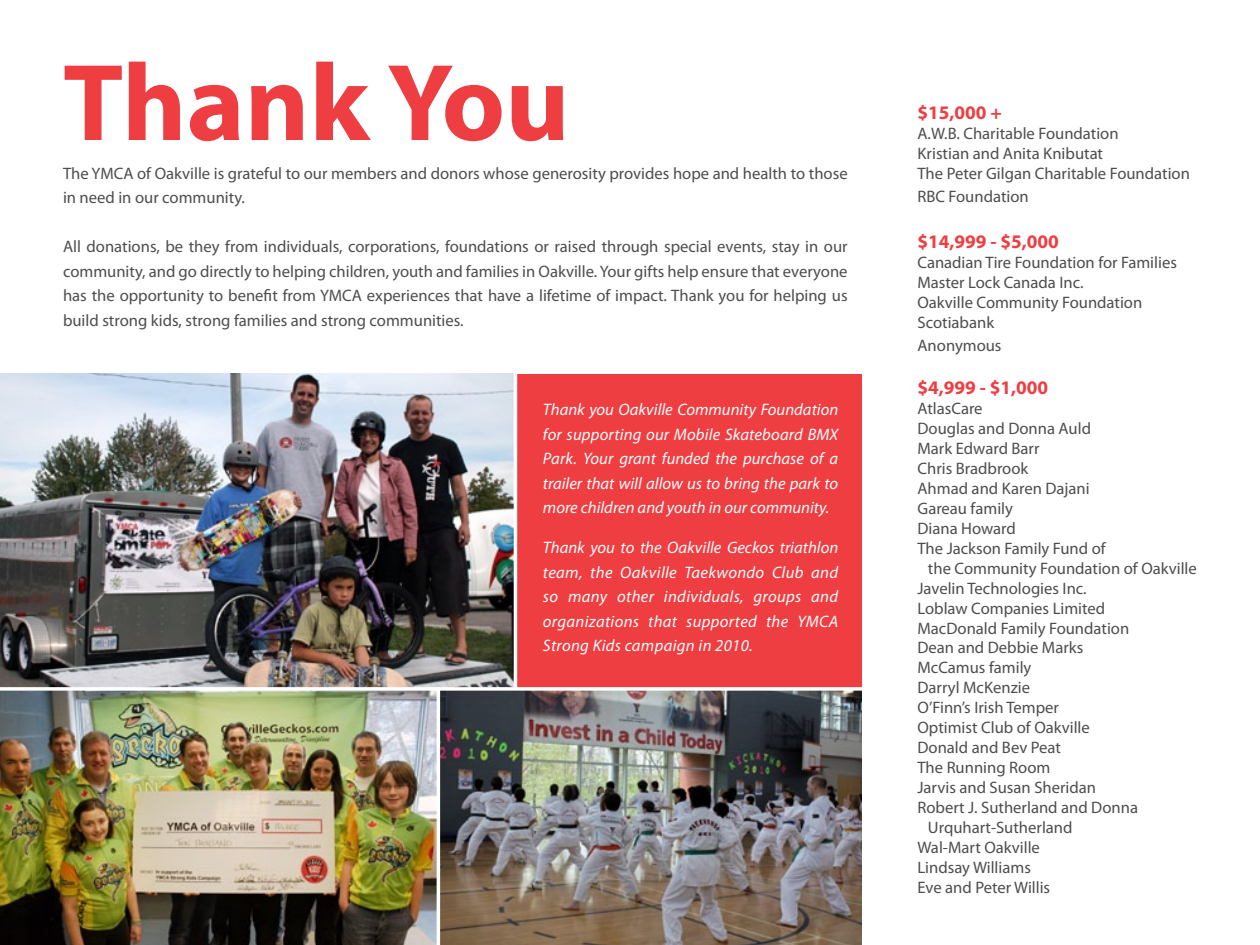
<style>
.page{position:relative;width:1260px;height:945px;background:#fff}
.page>*{position:absolute;margin:0;border:0;box-sizing:border-box;transform-origin:0 0}
.t1{font:700 110.25px "Myriad Pro";color:#ef3e42}
.t2{font:700 19.25px "Myriad Pro";color:#ef3e42}
.t3{font:16.62px/19.9px "Myriad Pro";color:#4d4d4f}
.t4{font:italic 16.62px/24.5px "Myriad Pro";letter-spacing:.005em;color:#fff;text-align:justify}
</style>
<div class="page">
<div style="left:515px;top:374px;width:347px;height:315px;background:#ef3e42"></div>
<img style="left:0;top:691px;width:436px;height:254px">
<img style="left:440px;top:691px;width:422px;height:254px">
<img style="left:0;top:373px;width:514px;height:314px">
<svg style="left:0;top:687px;width:862px;height:4px"></svg>
<hr style="left:437px;top:687px;width:3px;height:258px;background:#fff">
<hr style="left:514px;top:373px;width:3px;height:316px;background:#fff">
<h1 class="t1" style="left:63px;top:41px;width:508px">Thank You</h1>
<p class="t3" style="left:63px;top:161px;width:786px;line-height:24.5px">The YMCA of Oakville is grateful to our members and donors whose generosity provides hope and health to those in need in our community.</p>
<p class="t3" style="left:63px;top:235px;width:786px;line-height:24.5px;text-align:justify">All donations, be they from individuals, corporations, foundations or raised through special events, stay in our community, and go directly to helping children, youth and families in Oakville. Your gifts help ensure that everyone has the opportunity to benefit from YMCA experiences that have a lifetime of impact. Thank you for helping us build strong kids, strong families and strong communities.</p>
<p class="t4" style="left:543px;top:398px;width:297px">Thank you Oakville Community Foundation for supporting our Mobile Skateboard BMX Park. Your grant funded the purchase of a trailer that will allow us to bring the park to more children and youth in our community.</p>
<p class="t4" style="left:543px;top:536px;width:297px">Thank you to the Oakville Geckos triathlon team, the Oakville Taekwondo Club and so many other individuals, groups and organizations that supported the YMCA Strong Kids campaign in 2010.</p>
<p class="t2" style="left:917px;top:102px;width:86px">$15,000 +</p>
<p class="t3" style="left:917px;top:124px;width:274px">A.W.B. Charitable Foundation<br>Kristian and Anita Knibutat<br>The Peter Gilgan Charitable Foundation</p>
<p class="t3" style="left:917px;top:187px;width:113px">RBC Foundation</p>
<p class="t2" style="left:917px;top:231px;width:143px">$14,999 - $5,000</p>
<p class="t3" style="left:917px;top:253px;width:261px">Canadian Tire Foundation for Families<br>Master Lock Canada Inc.<br>Oakville Community Foundation<br>Scotiabank</p>
<p class="t3" style="left:917px;top:336px;width:86px">Anonymous</p>
<p class="t2" style="left:917px;top:377px;width:132px">$4,999 - $1,000</p>
<p class="t3" style="left:917px;top:399px;width:67px">AtlasCare</p>
<p class="t3" style="left:917px;top:419px;width:175px">Douglas and Donna Auld</p>
<p class="t3" style="left:917px;top:439px;width:124px">Mark Edward Barr</p>
<p class="t3" style="left:917px;top:459px;width:112px">Chris Bradbrook</p>
<p class="t3" style="left:917px;top:479px;width:174px">Ahmad and Karen Dajani</p>
<p class="t3" style="left:917px;top:499px;width:97px">Gareau family</p>
<p class="t3" style="left:917px;top:519px;width:100px">Diana Howard</p>
<p class="t3" style="left:917px;top:538px;width:190px">The Jackson Family Fund of</p>
<p class="t3" style="left:928px;top:558px;width:270px">the Community Foundation of Oakville</p>
<p class="t3" style="left:917px;top:578px;width:171px">Javelin Technologies Inc.</p>
<p class="t3" style="left:917px;top:598px;width:189px">Loblaw Companies Limited</p>
<p class="t3" style="left:917px;top:618px;width:213px">MacDonald Family Foundation</p>
<p class="t3" style="left:917px;top:638px;width:167px">Dean and Debbie Marks</p>
<p class="t3" style="left:917px;top:658px;width:115px">McCamus family</p>
<p class="t3" style="left:917px;top:678px;width:114px">Darryl McKenzie</p>
<p class="t3" style="left:917px;top:698px;width:143px">O’Finn’s Irish Temper</p>
<p class="t3" style="left:917px;top:718px;width:174px">Optimist Club of Oakville</p>
<p class="t3" style="left:917px;top:738px;width:145px">Donald and Bev Peat</p>
<p class="t3" style="left:917px;top:758px;width:134px">The Running Room</p>
<p class="t3" style="left:917px;top:778px;width:180px">Jarvis and Susan Sheridan</p>
<p class="t3" style="left:917px;top:798px;width:222px">Robert J. Sutherland and Donna</p>
<p class="t3" style="left:928px;top:818px;width:146px">Urquhart-Sutherland</p>
<p class="t3" style="left:917px;top:838px;width:124px">Wal-Mart Oakville</p>
<p class="t3" style="left:917px;top:858px;width:115px">Lindsay Williams</p>
<p class="t3" style="left:917px;top:878px;width:134px">Eve and Peter Willis</p>
</div>
